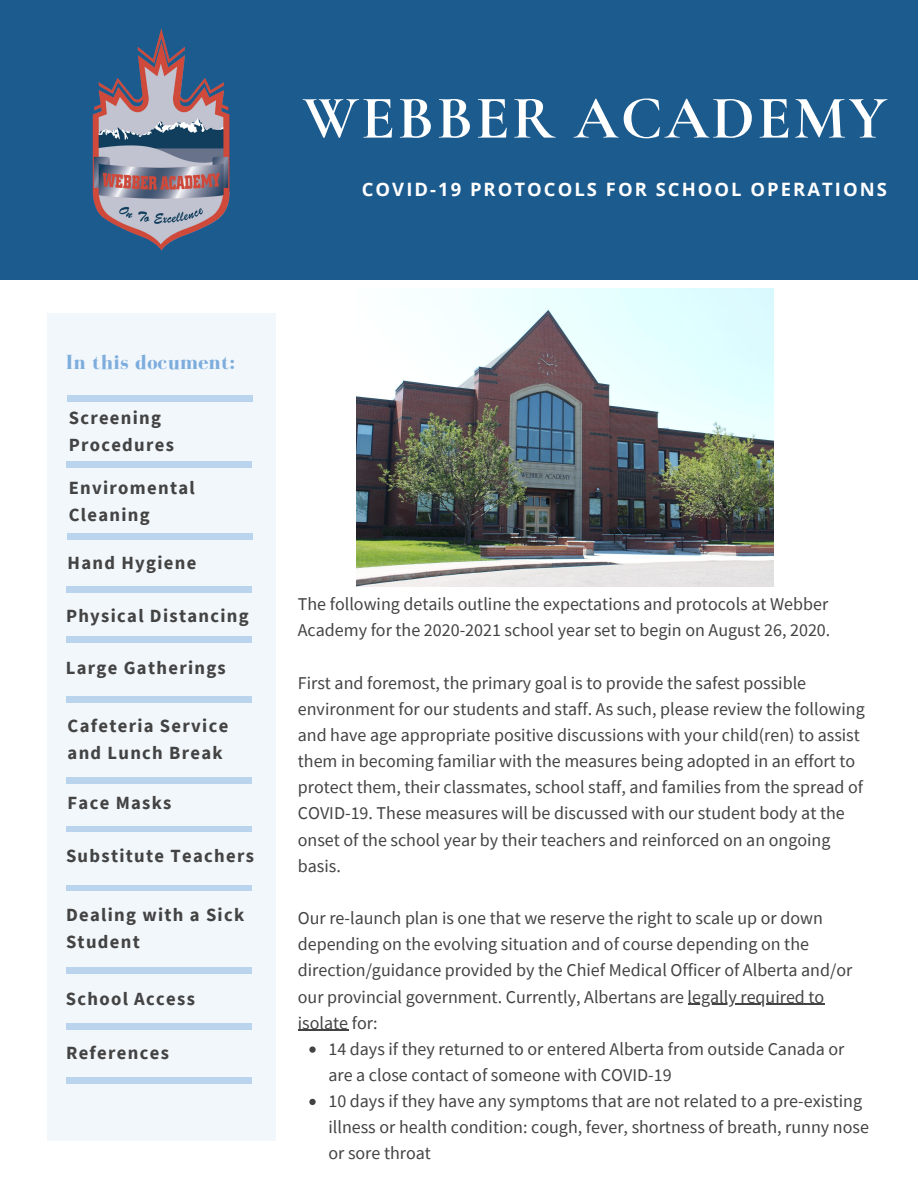
<style>
.page{position:relative;width:918px;height:1188px;background:#fff}
.page>*{position:absolute;margin:0;border:0;box-sizing:border-box;transform-origin:0 0}
.t1{font:700 61.5px "Cormorant Garamond";letter-spacing:.04em;color:#fff}
.t2{font:700 21px "Bodoni FLF";letter-spacing:.02em;color:#7daddd}
.t3{font:700 18.6px/27.3px "Source Sans Pro";letter-spacing:.07em;color:#434343}
.t4{font:700 18.45px "Open Sans";letter-spacing:.11em;color:#fff}
.t5{font:18px/26.1px "Source Sans Pro";color:#434343}
</style>
<div class="page">
<div style="left:0;top:0;width:918px;height:279px;background:#1c5b8e"></div>
<img style="left:356px;top:288px;width:418px;height:298px">
<div style="left:47px;top:313px;width:228px;height:828px;background:#f2f7fb"></div>
<div style="left:68px;top:395px;width:185px;height:6px;background:#bbd4ed"></div>
<div style="left:66px;top:461px;width:186px;height:6px;background:#bbd4ed"></div>
<div style="left:68px;top:534px;width:185px;height:5px;background:#bbd4ed"></div>
<div style="left:66px;top:587px;width:186px;height:5px;background:#bbd4ed"></div>
<div style="left:66px;top:637px;width:186px;height:5px;background:#bbd4ed"></div>
<div style="left:66px;top:697px;width:186px;height:5px;background:#bbd4ed"></div>
<div style="left:66px;top:777px;width:186px;height:6px;background:#bbd4ed"></div>
<div style="left:66px;top:826px;width:186px;height:6px;background:#bbd4ed"></div>
<div style="left:66px;top:967px;width:186px;height:6px;background:#bbd4ed"></div>
<div style="left:66px;top:1024px;width:186px;height:6px;background:#bbd4ed"></div>
<img style="left:92px;top:28px;width:138px;height:223px">
<svg style="left:309px;top:1046px;width:7px;height:7px"></svg>
<svg style="left:309px;top:1099px;width:7px;height:6px"></svg>
<hr style="left:688px;top:1004px;width:136px;height:1px;background:#434343">
<hr style="left:298px;top:1030px;width:50px;height:1px;background:#434343">
<div style="left:66px;top:885px;width:186px;height:6px;background:#bbd4ed"></div>
<div style="left:66px;top:1078px;width:186px;height:5px;background:#bbd4ed"></div>
<h1 class="t1" style="left:303px;top:81px;width:586px">WEBBER ACADEMY</h1>
<p class="t4" style="left:362px;top:176px;width:527px">COVID-19 PROTOCOLS FOR SCHOOL OPERATIONS</p>
<p class="t2" style="left:66px;top:351px;width:171px">In this document:</p>
<p class="t3" style="left:69px;top:403px;width:107px">Screening<br>Procedures</p>
<p class="t3" style="left:69px;top:474px;width:128px">Enviromental<br>Cleaning</p>
<p class="t3" style="left:68px;top:549px;width:130px">Hand Hygiene</p>
<p class="t3" style="left:66px;top:601px;width:184px">Physical Distancing</p>
<p class="t3" style="left:66px;top:654px;width:161px">Large Gatherings</p>
<p class="t3" style="left:68px;top:712px;width:162px">Cafeteria Service and Lunch Break</p>
<p class="t3" style="left:68px;top:789px;width:105px">Face Masks</p>
<p class="t3" style="left:66px;top:842px;width:189px">Substitute Teachers</p>
<p class="t3" style="left:66px;top:901px;width:180px">Dealing with a Sick<br>Student</p>
<p class="t3" style="left:66px;top:985px;width:131px">School Access</p>
<p class="t3" style="left:66px;top:1038px;width:104px">References</p>
<p class="t5" style="left:298px;top:591px;width:534px">The following details outline the expectations and protocols at Webber<br>Academy for the 2020-2021 school year set to begin on August 26, 2020.</p>
<p class="t5" style="left:298px;top:669px;width:568px">First and foremost, the primary goal is to provide the safest possible environment for our students and staff. As such, please review the following and have age appropriate positive discussions with your child(ren) to assist them in becoming familiar with the measures being adopted in an effort to protect them, their classmates, school staff, and families from the spread of COVID-19. These measures will be discussed with our student body at the onset of the school year by their teachers and reinforced on an ongoing basis.</p>
<p class="t5" style="left:298px;top:905px;width:556px">Our re-launch plan is one that we reserve the right to scale up or down depending on the evolving situation and of course depending on the direction/guidance provided by the Chief Medical Officer of Alberta and/or our provincial government. Currently, Albertans are legally required to isolate for:</p>
<p class="t5" style="left:328px;top:1035px;width:542px">14 days if they returned to or entered Alberta from outside Canada or are a close contact of someone with COVID-19<br>10 days if they have any symptoms that are not related to a pre-existing illness or health condition: cough, fever, shortness of breath, runny nose or sore throat</p>
</div>
